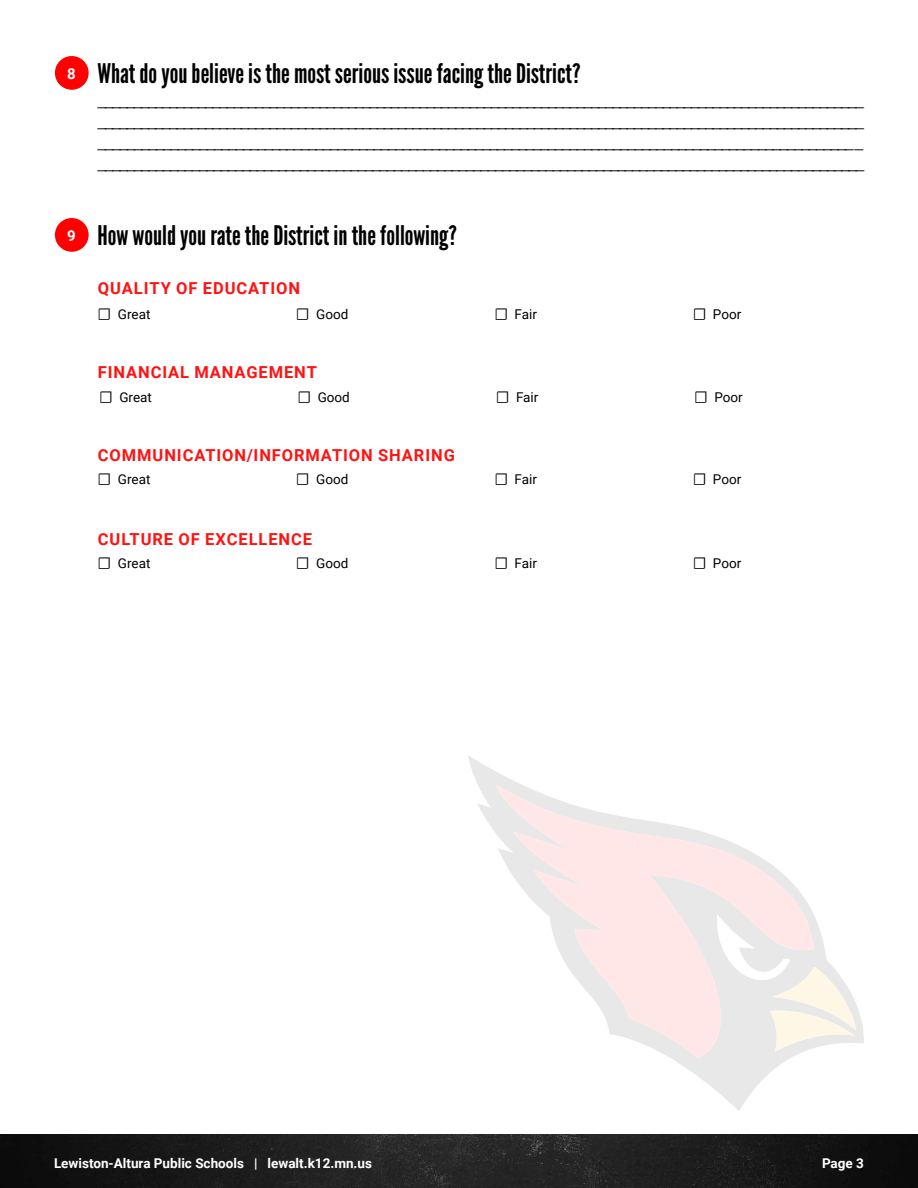
<style>
.page{position:relative;width:918px;height:1188px;background:#fff}
.page>*{position:absolute;margin:0;border:0;box-sizing:border-box;transform-origin:0 0}
.t1{font:27px "League Gothic";color:#000}
.t2{font:18px/21px "Minion Pro";color:#000;text-align:justify}
.t3{font:700 16.5px "Roboto";letter-spacing:.055em;color:#ff1212}
.t4{font:13.5px "Roboto";color:#000}
.t5{font:700 13.5px "Roboto";color:#fff}
.s1{font-family:"Roboto";font-weight:700;font-size:15px;color:#fff}
.s2{font-family:"Acumin Pro"}
</style>
<div class="page">
<svg style="left:468px;top:756px;width:396px;height:355px"></svg>
<svg style="left:496px;top:785px;width:318px;height:273px"></svg>
<svg style="left:717px;top:914px;width:140px;height:138px"></svg>
<img style="left:0;top:1134px;width:918px;height:54px">
<div style="left:55px;top:56px;width:34px;height:34px;background:#f00;border-radius:50%"></div>
<div style="left:55px;top:218px;width:34px;height:34px;background:#f00;border-radius:50%"></div>
<h1 class="t1" style="left:67px;top:57px;width:515px"><span class="s1">8</span> What do you believe is the most serious issue facing the District?</h1>
<p class="t2" style="left:98px;top:89px;width:768px">___________________________________________________________________________________________________________ ___________________________________________________________________________________________________________ _________________________________________________________________________________________________________ __________________________________________________________________________________________________________</p>
<h1 class="t1" style="left:67px;top:219px;width:391px"><span class="s1">9</span> How would you rate the District in the following?</h1>
<p class="t3" style="left:98px;top:277px;width:204px">QUALITY OF EDUCATION</p>
<p class="t4" style="left:98px;top:304px;width:54px"><span class="s2">☐</span> Great</p>
<p class="t4" style="left:296px;top:304px;width:54px"><span class="s2">☐</span> Good</p>
<p class="t4" style="left:494px;top:304px;width:44px"><span class="s2">☐</span> Fair</p>
<p class="t4" style="left:693px;top:304px;width:50px"><span class="s2">☐</span> Poor</p>
<p class="t3" style="left:98px;top:360px;width:221px">FINANCIAL MANAGEMENT</p>
<p class="t4" style="left:99px;top:388px;width:54px"><span class="s2">☐</span> Great</p>
<p class="t4" style="left:297px;top:388px;width:54px"><span class="s2">☐</span> Good</p>
<p class="t4" style="left:496px;top:388px;width:44px"><span class="s2">☐</span> Fair</p>
<p class="t4" style="left:694px;top:388px;width:50px"><span class="s2">☐</span> Poor</p>
<p class="t3" style="left:98px;top:444px;width:358px">COMMUNICATION/INFORMATION SHARING</p>
<p class="t4" style="left:98px;top:470px;width:54px"><span class="s2">☐</span> Great</p>
<p class="t4" style="left:296px;top:470px;width:54px"><span class="s2">☐</span> Good</p>
<p class="t4" style="left:494px;top:470px;width:44px"><span class="s2">☐</span> Fair</p>
<p class="t4" style="left:693px;top:470px;width:50px"><span class="s2">☐</span> Poor</p>
<p class="t3" style="left:98px;top:528px;width:216px">CULTURE OF EXCELLENCE</p>
<p class="t4" style="left:98px;top:554px;width:54px"><span class="s2">☐</span> Great</p>
<p class="t4" style="left:296px;top:554px;width:54px"><span class="s2">☐</span> Good</p>
<p class="t4" style="left:494px;top:554px;width:44px"><span class="s2">☐</span> Fair</p>
<p class="t4" style="left:693px;top:554px;width:50px"><span class="s2">☐</span> Poor</p>
<p class="t5" style="left:54px;top:1154px;width:320px">Lewiston-Altura Public Schools | lewalt.k12.mn.us</p>
<p class="t5" style="left:822px;top:1154px;width:43px">Page 3</p>
</div>
